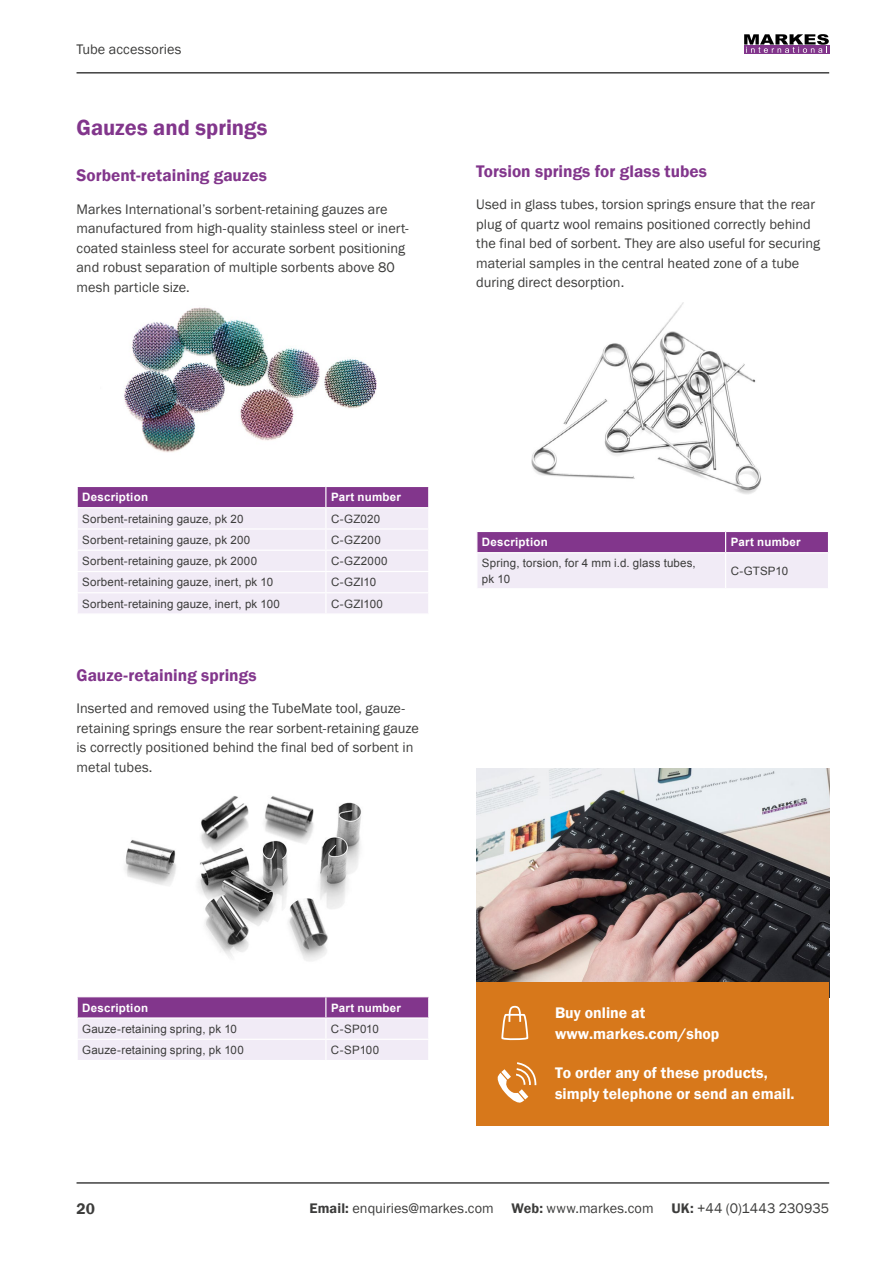
<style>
.page{position:relative;width:893px;height:1263px;background:#fff}
.page>*{position:absolute;margin:0;border:0;box-sizing:border-box;transform-origin:0 0}
.t1{font:600 22.5px "Franklin Gothic";color:#82368c}
.t2{font:600 17.25px "Franklin Gothic";color:#82368c}
.t3{font:600 15.75px/21px "Franklin Gothic";color:#fff}
.t4{font:600 15.75px "Franklin Gothic";color:#3c3c3b}
.t5{font:14.25px/19.5px "Franklin Gothic";color:#3c3c3b}
.t6{font:11.55px/15.8px "Arial";letter-spacing:.01em;color:#3c3c3b}
.t7{font:700 11.55px "Arial";letter-spacing:.02em;color:#fff}
.s1{font-weight:600}
</style>
<div class="page">
<hr style="left:77px;top:1182px;width:752px;height:1px;background:#000">
<hr style="left:77px;top:72px;width:752px;height:1px;background:#000">
<div style="left:744px;top:46px;width:85px;height:8px;background:#82368c"></div>
<svg style="left:744px;top:34px;width:85px;height:19px"></svg>
<svg style="left:77px;top:487px;width:352px;height:126px;background:#e0d0e6"></svg>
<svg style="left:477px;top:531px;width:351px;height:57px;background:#c9abd0"></svg>
<hr style="left:476px;top:552px;width:250px;height:1px;background:#fff">
<hr style="left:726px;top:552px;width:103px;height:1px;background:#fff">
<hr style="left:725px;top:553px;width:1px;height:35px;background:#fff">
<img style="left:124px;top:307px;width:253px;height:145px">
<img style="left:125px;top:796px;width:236px;height:165px">
<img style="left:532px;top:303px;width:229px;height:191px">
<svg style="left:77px;top:997px;width:352px;height:63px;background:#ceb2d4"></svg>
<img style="left:476px;top:769px;width:353px;height:213px">
<div style="left:476px;top:982px;width:353px;height:144px;background:#d7781b"></div>
<svg style="left:497px;top:1062px;width:40px;height:41px"></svg>
<svg style="left:501px;top:1005px;width:28px;height:36px"></svg>
<p class="t5" style="left:77px;top:40px;width:106px">Tube accessories</p>
<h1 class="t1" style="left:77px;top:113px;width:192px">Gauzes and springs</h1>
<p class="t2" style="left:77px;top:165px;width:192px">Sorbent-retaining gauzes</p>
<p class="t5" style="left:77px;top:199px;width:334px">Markes International’s sorbent-retaining gauzes are manufactured from high-quality stainless steel or inert&shy;coated stainless steel for accurate sorbent positioning and robust separation of multiple sorbents above 80 mesh particle size.</p>
<p class="t2" style="left:476px;top:161px;width:232px">Torsion springs for glass tubes</p>
<p class="t5" style="left:476px;top:195px;width:345px">Used in glass tubes, torsion springs ensure that the rear plug of quartz wool remains positioned correctly behind the final bed of sorbent. They are also useful for securing material samples in the central heated zone of a tube during direct desorption.</p>
<p class="t7" style="left:82px;top:490px;width:67px">Description</p>
<p class="t7" style="left:331px;top:490px;width:72px">Part number</p>
<p class="t6" style="left:82px;top:511px;width:163px">Sorbent-retaining gauze, pk 20</p>
<p class="t6" style="left:331px;top:511px;width:51px">C-GZ020</p>
<p class="t6" style="left:82px;top:532px;width:170px">Sorbent-retaining gauze, pk 200</p>
<p class="t6" style="left:331px;top:532px;width:51px">C-GZ200</p>
<p class="t6" style="left:82px;top:553px;width:176px">Sorbent-retaining gauze, pk 2000</p>
<p class="t6" style="left:331px;top:553px;width:58px">C-GZ2000</p>
<p class="t6" style="left:82px;top:574px;width:192px">Sorbent-retaining gauze, inert, pk 10</p>
<p class="t6" style="left:331px;top:574px;width:47px">C-GZI10</p>
<p class="t6" style="left:82px;top:596px;width:199px">Sorbent-retaining gauze, inert, pk 100</p>
<p class="t6" style="left:331px;top:596px;width:53px">C-GZI100</p>
<p class="t2" style="left:77px;top:664px;width:182px">Gauze-retaining springs</p>
<p class="t5" style="left:77px;top:699px;width:344px">Inserted and removed using the TubeMate tool, gauze&shy;retaining springs ensure the rear sorbent-retaining gauze is correctly positioned behind the final bed of sorbent in metal tubes.</p>
<p class="t7" style="left:482px;top:535px;width:67px">Description</p>
<p class="t7" style="left:731px;top:535px;width:72px">Part number</p>
<p class="t6" style="left:482px;top:555px;width:215px">Spring, torsion, for 4 mm i.d. glass tubes, pk 10</p>
<p class="t6" style="left:731px;top:563px;width:59px">C-GTSP10</p>
<p class="t7" style="left:82px;top:1000px;width:67px">Description</p>
<p class="t7" style="left:331px;top:1000px;width:72px">Part number</p>
<p class="t6" style="left:82px;top:1021px;width:156px">Gauze-retaining spring, pk 10</p>
<p class="t6" style="left:331px;top:1021px;width:49px">C-SP010</p>
<p class="t6" style="left:82px;top:1042px;width:163px">Gauze-retaining spring, pk 100</p>
<p class="t6" style="left:331px;top:1042px;width:50px">C-SP100</p>
<p class="t3" style="left:555px;top:1003px;width:166px">Buy online at www.markes.com/shop</p>
<p class="t3" style="left:555px;top:1062px;width:241px">To order any of these products, simply telephone or send an email.</p>
<p class="t4" style="left:77px;top:1199px;width:20px">20</p>
<p class="t5" style="left:309px;top:1199px;width:186px"><span class="s1">Email:</span> enquiries@markes.com</p>
<p class="t5" style="left:512px;top:1199px;width:319px"><span class="s1">Web:</span> www.markes.com <span class="s1">UK:</span> +44 (0)1443 230935</p>
</div>
